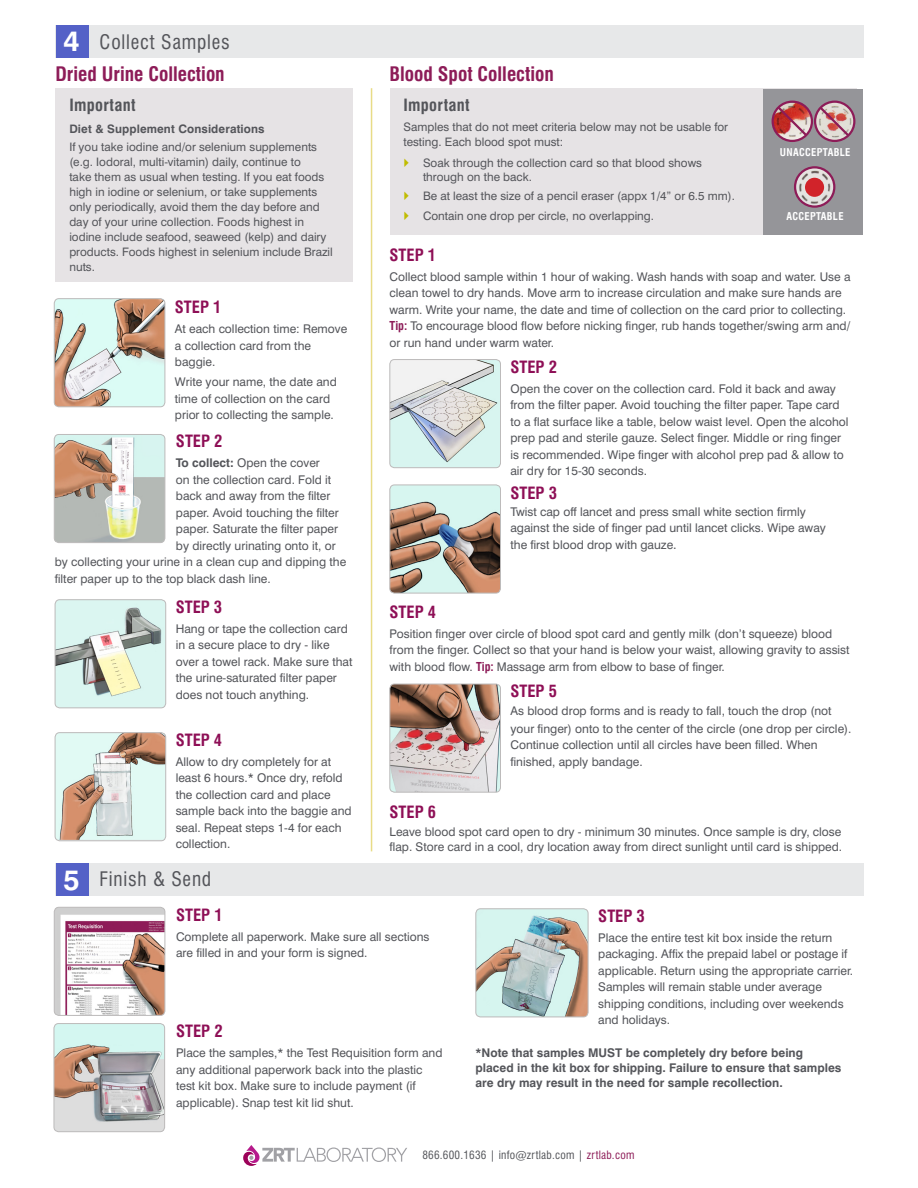
<style>
.page{position:relative;width:918px;height:1188px;background:#fff}
.page>*{position:absolute;margin:0;border:0;box-sizing:border-box;transform-origin:0 0}
.t1{font:700 28.5px "Swiss 721 BT";color:#fff}
.Bullets_2{font:700 condensed 19.5px "Swiss 721 BT";color:#8d1c58}
.t2{font:condensed 19.5px "Swiss 721 BT";letter-spacing:.04em;color:#54555a}
.Paragraph_Style_3{font:700 condensed 16.5px "Swiss 721 BT";color:#8e0f56}
.t3{font:700 condensed 16.5px "Swiss 721 BT";letter-spacing:.02em;color:#54555a}
.Paragraph_Style_3-2{font:12px/16.5px "Swiss 721 BT";color:#54555a}
.t4{font:700 12px/15px "Swiss 721 BT";color:#54555a}
.Bullets{font:11.7px/15px "Swiss 721 BT";color:#54555a}
.Bullets-2{font:700 11.7px "Swiss 721 BT";letter-spacing:.01em;color:#54555a}
.t5{font:condensed 11.25px "Swiss 721 BT";letter-spacing:.02em;color:#54555a}
.t6{font:700 condensed 10.5px "Swiss 721 BT";letter-spacing:.03em;color:#fff}
.s1{font-weight:700}
.s2{font-weight:700;font-stretch:condensed;color:#8d1c58}
.s3{font-size:12.75px}
.s4{color:#8d1c58}
</style>
<div class="page">
<svg style="left:243px;top:1145px;width:164px;height:21px"></svg>
<img style="left:54px;top:907px;width:111px;height:107px">
<div style="left:54px;top:907px;width:111px;height:109px;border:1px solid #bdbbbb;border-radius:5px"></div>
<img style="left:54px;top:1024px;width:111px;height:108px">
<div style="left:54px;top:1023px;width:111px;height:109px;border:1px solid #bdbbbb;border-radius:5px"></div>
<img style="left:476px;top:909px;width:112px;height:108px">
<div style="left:476px;top:909px;width:112px;height:108px;border:1px solid #bdbbbb;border-radius:5px"></div>
<img style="left:390px;top:360px;width:111px;height:108px">
<div style="left:390px;top:359px;width:111px;height:109px;border:1px solid #bdbbbb;border-radius:5px"></div>
<img style="left:390px;top:485px;width:111px;height:108px">
<div style="left:390px;top:485px;width:111px;height:108px;border:1px solid #bdbbbb;border-radius:5px"></div>
<img style="left:390px;top:684px;width:111px;height:108px">
<div style="left:390px;top:684px;width:111px;height:108px;border:1px solid #bdbbbb;border-radius:5px"></div>
<div style="left:56px;top:25px;width:808px;height:32px;background:#e7e8e9"></div>
<div style="left:56px;top:25px;width:33px;height:32px;background:#5461c7"></div>
<div style="left:56px;top:88px;width:297px;height:194px;background:#e6e3e5"></div>
<div style="left:390px;top:88px;width:467px;height:147px;background:#e6e3e5"></div>
<div style="left:56px;top:864px;width:808px;height:32px;background:#e7e8e9"></div>
<div style="left:56px;top:864px;width:33px;height:32px;background:#5461c7"></div>
<div style="left:764px;top:89px;width:99px;height:146px;background:#959599"></div>
<div style="left:814px;top:101px;width:41px;height:41px;border:2px solid #8d1c58;border-radius:50%"></div>
<svg style="left:817px;top:104px;width:35px;height:35px"></svg>
<img style="left:773px;top:103px;width:39px;height:38px">
<div style="left:772px;top:101px;width:41px;height:41px;border:2px solid #8d1c58;border-radius:50%"></div>
<svg style="left:775px;top:104px;width:35px;height:35px"></svg>
<img style="left:795px;top:167px;width:39px;height:40px;border-radius:20px">
<div style="left:794px;top:166px;width:41px;height:42px;border:2px solid #8d1c58;border-radius:50%"></div>
<div style="left:805px;top:178px;width:19px;height:19px;background:#d1232a;border-radius:50%"></div>
<hr style="left:371px;top:88px;width:1px;height:763px;background:#e8dc87">
<img style="left:54px;top:300px;width:111px;height:107px">
<div style="left:54px;top:298px;width:111px;height:109px;border:1px solid #bdbbbb;border-radius:5px"></div>
<img style="left:54px;top:434px;width:111px;height:109px">
<div style="left:54px;top:434px;width:111px;height:109px;border:1px solid #bdbbbb;border-radius:5px"></div>
<img style="left:55px;top:601px;width:111px;height:107px">
<div style="left:55px;top:599px;width:111px;height:109px;border:1px solid #bdbbbb;border-radius:5px"></div>
<img style="left:55px;top:734px;width:111px;height:106px">
<div style="left:55px;top:732px;width:111px;height:109px;border:1px solid #bdbbbb;border-radius:5px"></div>
<p class="t1" style="left:63px;top:24px;width:18px">4</p>
<p class="t2" style="left:100px;top:30px;width:132px">Collect Samples</p>
<p class="Bullets_2" style="left:55px;top:62px;width:171px">Dried Urine Collection</p>
<p class="Bullets_2" style="left:390px;top:62px;width:166px">Blood Spot Collection</p>
<p class="t3" style="left:69px;top:95px;width:68px">Important</p>
<p class="t3" style="left:404px;top:95px;width:68px">Important</p>
<p class="Bullets-2" style="left:69px;top:122px;width:197px">Diet &amp; Supplement Considerations</p>
<p class="Bullets" style="left:69px;top:139px;width:265px">If you take iodine and/or selenium supplements (e.g. Iodoral, multi-vitamin) daily, continue to<br>take them as usual when testing. If you eat foods high in iodine or selenium, or take supplements only periodically, avoid them the day before and day of your urine collection. Foods highest in iodine include seafood, seaweed (kelp) and dairy products. Foods highest in selenium include Brazil nuts.</p>
<p class="Paragraph_Style_3" style="left:175px;top:297px;width:48px">STEP 1</p>
<p class="Paragraph_Style_3-2" style="left:175px;top:321px;width:174px">At each collection time: Remove a collection card from the baggie.</p>
<p class="Paragraph_Style_3-2" style="left:175px;top:374px;width:164px">Write your name, the date and time of collection on the card prior to collecting the sample.</p>
<p class="Paragraph_Style_3" style="left:176px;top:432px;width:48px">STEP 2</p>
<p class="Paragraph_Style_3-2" style="left:176px;top:455px;width:145px"><span class="s1">To collect:</span> Open the cover</p>
<p class="Paragraph_Style_3-2" style="left:176px;top:471px;width:157px">on the collection card. Fold it</p>
<p class="Paragraph_Style_3-2" style="left:176px;top:488px;width:156px">back and away from the filter</p>
<p class="Paragraph_Style_3-2" style="left:176px;top:504px;width:164px">paper. Avoid touching the filter</p>
<p class="Paragraph_Style_3-2" style="left:176px;top:521px;width:164px">paper. Saturate the filter paper</p>
<p class="Paragraph_Style_3-2" style="left:176px;top:537px;width:161px">by directly urinating onto it, or</p>
<p class="Paragraph_Style_3-2" style="left:55px;top:554px;width:293px">by collecting your urine in a clean cup and dipping the</p>
<p class="Paragraph_Style_3-2" style="left:55px;top:570px;width:217px">filter paper up to the top black dash line.</p>
<p class="Paragraph_Style_3" style="left:176px;top:597px;width:48px">STEP 3</p>
<p class="Paragraph_Style_3-2" style="left:176px;top:620px;width:178px">Hang or tape the collection card in a secure place to dry - like over a towel rack. Make sure that the urine-saturated filter paper does not touch anything.</p>
<p class="Paragraph_Style_3" style="left:176px;top:730px;width:48px">STEP 4</p>
<p class="Paragraph_Style_3-2" style="left:176px;top:753px;width:177px">Allow to dry completely for at least 6 hours.* Once dry, refold the collection card and place sample back into the baggie and seal. Repeat steps 1-4 for each collection.</p>
<p class="t1" style="left:63px;top:862px;width:18px">5</p>
<p class="t2" style="left:100px;top:867px;width:113px">Finish &amp; Send</p>
<p class="Bullets" style="left:404px;top:119px;width:326px">Samples that do not meet criteria below may not be usable for testing. Each blood spot must:</p>
<p class="Bullets" style="left:423px;top:156px;width:280px;line-height:13.5px">Soak through the collection card so that blood shows through on the back.</p>
<p class="Bullets" style="left:423px;top:188px;width:314px">Be at least the size of a pencil eraser (appx 1/4” or 6.5 mm).</p>
<p class="Bullets" style="left:423px;top:208px;width:233px">Contain one drop per circle, no overlapping.</p>
<p class="t6" style="left:780px;top:146px;width:72px">UNACCEPTABLE</p>
<p class="t6" style="left:786px;top:210px;width:59px">ACCEPTABLE</p>
<p class="Paragraph_Style_3" style="left:390px;top:245px;width:48px">STEP 1</p>
<p class="Paragraph_Style_3-2" style="left:390px;top:268px;width:463px">Collect blood sample within 1 hour of waking. Wash hands with soap and water. Use a clean towel to dry hands. Move arm to increase circulation and make sure hands are warm. Write your name, the date and time of collection on the card prior to collecting.<br><span class="s2">Tip:</span> To encourage blood flow before nicking finger, rub hands together/swing arm and/ or run hand under warm water.</p>
<p class="Paragraph_Style_3" style="left:510px;top:357px;width:48px">STEP 2</p>
<p class="Paragraph_Style_3-2" style="left:510px;top:380px;width:340px">Open the cover on the collection card. Fold it back and away from the filter paper. Avoid touching the filter paper. Tape card to a flat surface like a table, below waist level. Open the alcohol prep pad and sterile gauze. Select finger. Middle or ring finger is recommended. Wipe finger with alcohol prep pad &amp; allow to air dry for 15-30 seconds.</p>
<p class="Paragraph_Style_3" style="left:510px;top:483px;width:48px">STEP 3</p>
<p class="Paragraph_Style_3-2" style="left:510px;top:503px;width:317px">Twist cap off lancet and press small white section firmly against the side of finger pad until lancet clicks. Wipe away the first blood drop with gauze<span class="s3">.</span></p>
<p class="Paragraph_Style_3" style="left:390px;top:602px;width:48px">STEP 4</p>
<p class="Paragraph_Style_3-2" style="left:390px;top:625px;width:462px">Position finger over circle of blood spot card and gently milk (don’t squeeze) blood from the finger. Collect so that your hand is below your waist, allowing gravity to assist with blood flow. <span class="s2">Tip:</span> Massage arm from elbow to base of finger.</p>
<p class="Paragraph_Style_3" style="left:510px;top:681px;width:48px">STEP 5</p>
<p class="Paragraph_Style_3-2" style="left:510px;top:702px;width:343px;line-height:18px">As blood drop forms and is ready to fall, touch the drop (not your finger) onto to the center of the circle (one drop per circle).</p>
<p class="Paragraph_Style_3-2" style="left:510px;top:737px;width:309px">Continue collection until all circles have been filled. When finished, apply bandage.</p>
<p class="Paragraph_Style_3" style="left:390px;top:802px;width:48px">STEP 6</p>
<p class="Paragraph_Style_3-2" style="left:390px;top:824px;width:454px;line-height:15px">Leave blood spot card open to dry - minimum 30 minutes. Once sample is dry, close flap. Store card in a cool, dry location away from direct sunlight until card is shipped.</p>
<p class="Paragraph_Style_3" style="left:176px;top:905px;width:48px">STEP 1</p>
<p class="Paragraph_Style_3-2" style="left:176px;top:928px;width:255px">Complete all paperwork. Make sure all sections are filled in and your form is signed.</p>
<p class="Paragraph_Style_3" style="left:176px;top:1021px;width:48px">STEP 2</p>
<p class="Paragraph_Style_3-2" style="left:176px;top:1045px;width:268px">Place the samples,* the Test Requisition form and any additional paperwork back into the plastic test kit box. Make sure to include payment (if applicable). Snap test kit lid shut.</p>
<p class="Paragraph_Style_3" style="left:598px;top:906px;width:48px">STEP 3</p>
<p class="Paragraph_Style_3-2" style="left:598px;top:929px;width:256px">Place the entire test kit box inside the return packaging. Affix the prepaid label or postage if applicable. Return using the appropriate carrier.<br>Samples will remain stable under average shipping conditions, including over weekends and holidays.</p>
<p class="t4" style="left:476px;top:1045px;width:367px">*Note that samples MUST be completely dry before being placed in the kit box for shipping. Failure to ensure that samples are dry may result in the need for sample recollection.</p>
<p class="t5" style="left:422px;top:1149px;width:213px">866.600.1636 | info@zrtlab.com | <span class="s4">zrtlab.com</span></p>
</div>
